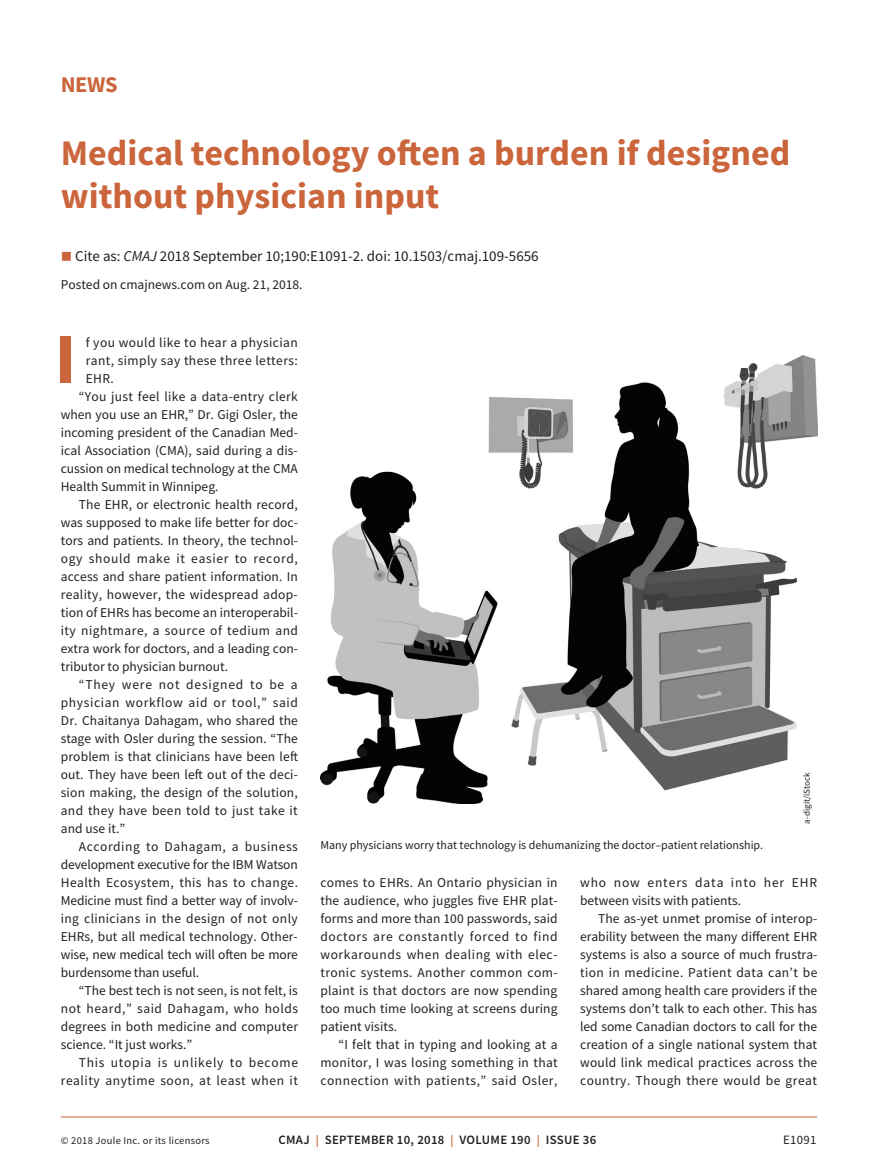
<style>
.page{position:relative;width:878px;height:1175px;background:#fff}
.page>*{position:absolute;margin:0;border:0;box-sizing:border-box;transform-origin:0 0}
.t1{font:700 70.65px "Source Sans Pro";color:#cb653c}
.t2{font:700 36px/43.2px "Source Sans Pro";color:#cb653c}
.t3{font:700 22.5px "Source Sans Pro";color:#cb653c}
.t4{font:15px "Source Sans Pro";color:#231f20}
.t5{font:13.5px/18px "Source Sans Pro";letter-spacing:.01em;color:#231f20;text-align:justify}
.t6{font:13.5px "Source Sans Pro";letter-spacing:-.01em;color:#231f20}
.t7{font:13.5px "Source Sans Pro";letter-spacing:.03em;color:#231f20}
.t8{font:13.5px "Source Sans Pro";letter-spacing:.04em;color:#231f20}
.t9{font:13.5px "Source Sans Pro";letter-spacing:.045em;color:#231f20}
.t10{font:13.5px "Source Sans Pro";letter-spacing:.035em;color:#231f20}
.t11{font:13.5px "Source Sans Pro";letter-spacing:.05em;color:#231f20}
.t12{font:13.5px "Source Sans Pro";letter-spacing:.055em;color:#231f20}
.t13{font:13.5px "Source Sans Pro";letter-spacing:.06em;color:#231f20}
.t14{font:600 12.75px "Source Sans Pro";letter-spacing:.025em;color:#231f20}
.t15{font:12.75px "Source Sans Pro";letter-spacing:.025em;color:#231f20}
.t16{font:12px "Source Sans Pro";color:#231f20}
.t17{font:10.5px "Source Sans Pro";letter-spacing:.025em;color:#231f20}
.t18{font:9px "Source Sans Pro";color:#231f20}
.s1{color:#cb653c}
.s2{font-style:italic}
.s3{font-size:12px;color:#cb653c}
</style>
<div class="page">
<hr style="left:61px;top:1116px;width:756px;height:1px;background:#cb653c">
<img style="left:320px;top:355px;width:497px;height:448px">
<h3 class="t3" style="left:61px;top:69px;width:58px">News</h3>
<h2 class="t2" style="left:61px;top:131px;width:731px">Medical technology often a burden if designed without physician input</h2>
<p class="t4" style="left:61px;top:246px;width:479px"><span class="s1">■</span> Cite as: <span class="s2">CMAJ</span> 2018 September 10;190:E1091-2. doi: 10.1503/cmaj.109-5656</p>
<p class="t5" style="left:61px;top:276px;width:243px">Posted on cmajnews.com on Aug. 21, 2018.</p>
<h1 class="t1" style="left:55px;top:311px;width:23px">I</h1>
<p class="t7" style="left:86px;top:333px;width:213px">f you would like to hear a physician</p>
<p class="t7" style="left:86px;top:351px;width:213px">rant, simply say these three letters:</p>
<p class="t5" style="left:86px;top:369px;width:30px">EHR.</p>
<p class="t5" style="left:79px;top:387px;width:220px">“You just feel like a data-entry clerk</p>
<p class="t5" style="left:61px;top:405px;width:239px">when you use an EHR,” Dr. Gigi Osler, the</p>
<p class="t5" style="left:61px;top:423px;width:237px">incoming president of the Canadian Med-</p>
<p class="t5" style="left:61px;top:441px;width:238px">ical Association (CMA), said during a dis-</p>
<p class="t5" style="left:61px;top:459px;width:239px">cussion on medical technology at the CMA</p>
<p class="t5" style="left:61px;top:477px;width:159px">Health Summit in Winnipeg.</p>
<p class="t5" style="left:79px;top:495px;width:220px">The EHR, or electronic health record,</p>
<p class="t5" style="left:61px;top:513px;width:238px">was supposed to make life better for doc-</p>
<p class="t5" style="left:61px;top:531px;width:239px">tors and patients. In theory, the technol-</p>
<p class="t11" style="left:61px;top:549px;width:238px">ogy should make it easier to record,</p>
<p class="t5" style="left:61px;top:567px;width:238px">access and share patient information. In</p>
<p class="t5" style="left:61px;top:585px;width:238px">reality, however, the widespread adop-</p>
<p class="t5" style="left:61px;top:603px;width:239px">tion of EHRs has become an interoperabil-</p>
<p class="t10" style="left:61px;top:621px;width:239px">ity nightmare, a source of tedium and</p>
<p class="t5" style="left:61px;top:639px;width:239px">extra work for doctors, and a leading con-</p>
<p class="t5" style="left:61px;top:657px;width:169px">tributor to physician burnout.</p>
<p class="t13" style="left:79px;top:675px;width:220px">“They were not designed to be a</p>
<p class="t9" style="left:61px;top:693px;width:238px">physician workflow aid or tool,” said</p>
<p class="t5" style="left:61px;top:711px;width:239px">Dr. Chaitanya Dahagam, who shared the</p>
<p class="t5" style="left:61px;top:729px;width:238px">stage with Osler during the session. “The</p>
<p class="t5" style="left:61px;top:747px;width:239px">problem is that clinicians have been left</p>
<p class="t5" style="left:61px;top:765px;width:239px">out. They have been left out of the deci-</p>
<p class="t5" style="left:61px;top:783px;width:238px">sion making, the design of the solution,</p>
<p class="t7" style="left:61px;top:801px;width:238px">and they have been told to just take it</p>
<p class="t5" style="left:61px;top:819px;width:66px">and use it.”</p>
<p class="t8" style="left:79px;top:837px;width:221px">According to Dahagam, a business</p>
<p class="t6" style="left:61px;top:855px;width:238px">development executive for the IBM Watson</p>
<p class="t7" style="left:61px;top:873px;width:239px">Health Ecosystem, this has to change.</p>
<p class="t6" style="left:61px;top:891px;width:238px">Medicine must find a better way of involv-</p>
<p class="t5" style="left:61px;top:909px;width:238px">ing clinicians in the design of not only</p>
<p class="t5" style="left:61px;top:927px;width:238px">EHRs, but all medical technology. Other-</p>
<p class="t6" style="left:61px;top:945px;width:239px">wise, new medical tech will often be more</p>
<p class="t6" style="left:61px;top:963px;width:140px">burdensome than useful.</p>
<p class="t5" style="left:79px;top:981px;width:220px">“The best tech is not seen, is not felt, is</p>
<p class="t8" style="left:61px;top:999px;width:239px">not heard,” said Dahagam, who holds</p>
<p class="t5" style="left:61px;top:1017px;width:239px">degrees in both medicine and computer</p>
<p class="t5" style="left:61px;top:1035px;width:133px">science. “It just works.”</p>
<p class="t12" style="left:79px;top:1053px;width:221px">This utopia is unlikely to become</p>
<p class="t8" style="left:61px;top:1071px;width:239px">reality anytime soon, at least when it</p>
<p class="t16" style="left:320px;top:837px;width:444px">Many physicians worry that technology is dehumanizing the doctor–patient relationship.</p>
<p class="t18" style="left:801px;top:823px;width:52px;rotate:-90deg">a-digit/iStock</p>
<p class="t5" style="left:320px;top:873px;width:239px">comes to EHRs. An Ontario physician in the audience, who juggles five EHR plat&shy;forms and more than 100 passwords, said doctors are constantly forced to find workarounds when dealing with elec&shy;tronic systems. Another common com&shy;plaint is that doctors are now spending too much time looking at screens during patient visits.</p>
<p class="t5" style="left:320px;top:1035px;width:239px;text-indent:18px">“I felt that in typing and looking at a monitor, I was losing something in that connection with patients,” said Osler,</p>
<p class="t5" style="left:580px;top:873px;width:239px">who now enters data into her EHR between visits with patients.</p>
<p class="t5" style="left:580px;top:909px;width:239px;text-indent:18px">The as-yet unmet promise of interop&shy;erability between the many different EHR systems is also a source of much frustra&shy;tion in medicine. Patient data can’t be shared among health care providers if the systems don’t talk to each other. This has led some Canadian doctors to call for the creation of a single national system that would link medical practices across the country. Though there would be great</p>
<p class="t17" style="left:61px;top:1134px;width:150px">© 2018 Joule Inc. or its licensors</p>
<p class="t14" style="left:278px;top:1131px;width:319px">CMAJ <span class="s3">|</span> SEPTEMBER 10, 2018 <span class="s3">|</span> VOLUME 190 <span class="s3">|</span> ISSUE 36</p>
<p class="t15" style="left:783px;top:1132px;width:35px">E1091</p>
</div>
